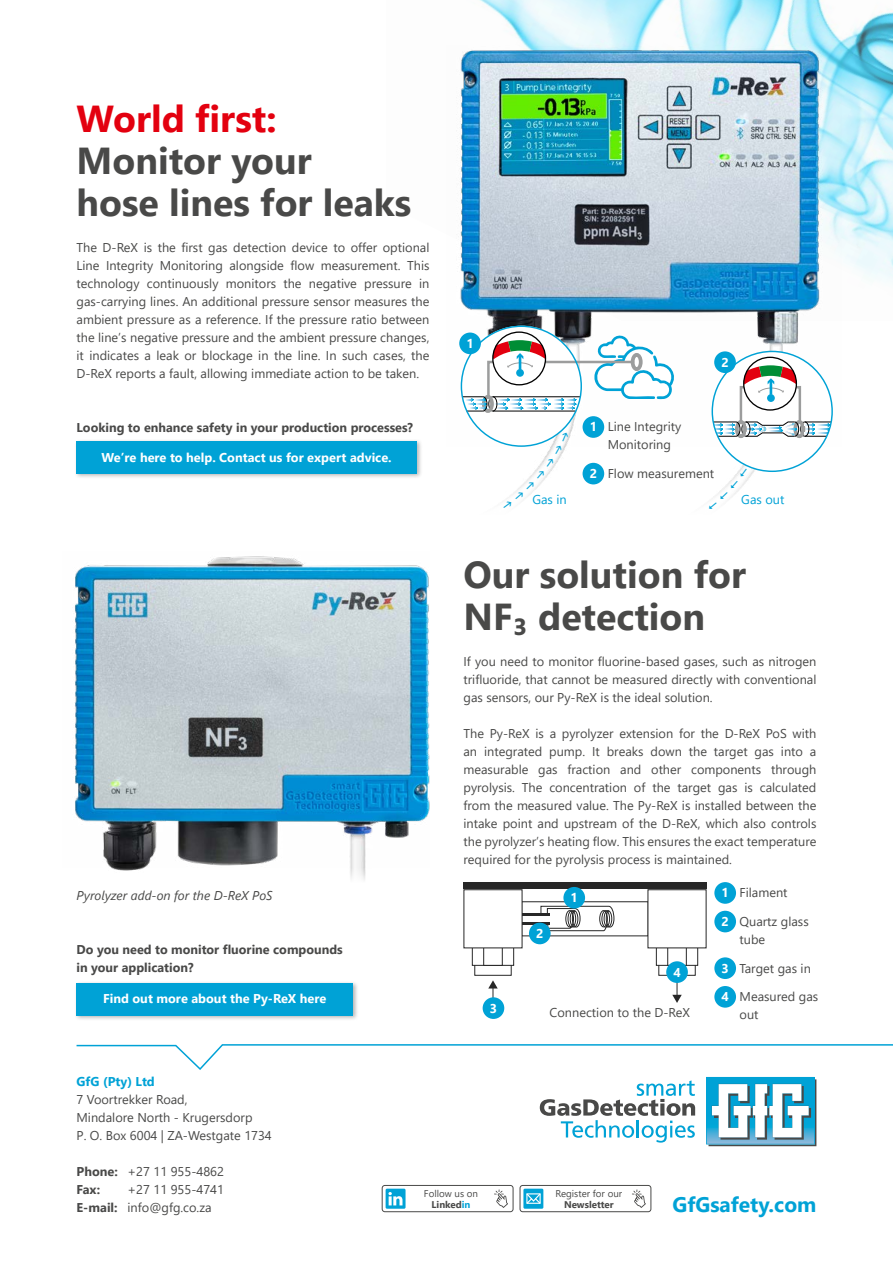
<style>
.page{position:relative;width:893px;height:1263px;background:#fff}
.page>*{position:absolute;margin:0;border:0;box-sizing:border-box;transform-origin:0 0}
.t1{font:700 37.5px/42px "Segoe UI";color:#494948}
.t2{font:700 37.5px "Segoe UI";color:#e3000f}
.t3{font:700 21px "Segoe UI";color:#00a2d6}
.t4{font:12.75px/18px "Segoe UI";color:#494948}
.t5{font:700 12.75px/18px "Segoe UI";color:#494948}
.t6{font:700 12.75px "Segoe UI";color:#fff}
.t7{font:italic 12.75px "Segoe UI";color:#494948}
.t8{font:12.75px "Segoe UI";color:#00a2d6}
.t9{font:700 12.75px "Segoe UI";color:#00a2d6}
.t10{font:9.75px/11.2px "Segoe UI";color:#494948;text-align:center}
.t11{font:700 9.75px "Segoe UI";color:#494948}
.s1{font-weight:700;color:#fff}
.s2{font-weight:700}
.s3{font-weight:700;color:#00a2d6}
</style>
<div class="page">
<svg style="left:76px;top:1044px;width:817px;height:26px"></svg>
<svg style="left:672px;top:982px;width:10px;height:21px"></svg>
<svg style="left:488px;top:980px;width:10px;height:17px"></svg>
<svg style="left:540px;top:905px;width:75px;height:27px"></svg>
<hr style="left:522px;top:913px;width:27px;height:2px;background:#000">
<hr style="left:522px;top:922px;width:27px;height:3px;background:#000">
<div style="left:463px;top:882px;width:244px;height:6px;background:#272727"></div>
<img style="left:75px;top:556px;width:354px;height:324px">
<div style="left:74px;top:980px;width:284px;height:41px;background:#000;opacity:.3"></div>
<div style="left:77px;top:983px;width:276px;height:32px;background:#00a2d6"></div>
<div style="left:714px;top:882px;width:22px;height:22px;background:#00a2d6;border-radius:50%"></div>
<div style="left:714px;top:911px;width:22px;height:21px;background:#00a2d6;border-radius:50%"></div>
<div style="left:714px;top:957px;width:22px;height:22px;background:#00a2d6;border-radius:50%"></div>
<div style="left:714px;top:986px;width:22px;height:22px;background:#00a2d6;border-radius:50%"></div>
<div style="left:563px;top:887px;width:22px;height:21px;background:#00a2d6;border-radius:50%"></div>
<div style="left:529px;top:923px;width:22px;height:21px;background:#00a2d6;border-radius:50%"></div>
<div style="left:483px;top:997px;width:21px;height:22px;background:#00a2d6;border-radius:50%"></div>
<div style="left:666px;top:961px;width:22px;height:22px;background:#00a2d6;border-radius:50%"></div>
<img style="left:479px;top:0;width:414px;height:280px">
<div style="left:74px;top:439px;width:348px;height:40px;background:#000;opacity:.3"></div>
<div style="left:77px;top:441px;width:340px;height:33px;background:#00a2d6"></div>
<img style="left:459px;top:46px;width:382px;height:439px">
<div style="left:461px;top:326px;width:121px;height:121px;background:#fff;border-radius:50%"></div>
<svg style="left:463px;top:333px;width:211px;height:82px"></svg>
<div style="left:583px;top:416px;width:21px;height:22px;background:#00a2d6;border-radius:50%"></div>
<div style="left:583px;top:463px;width:21px;height:21px;background:#00a2d6;border-radius:50%"></div>
<div style="left:459px;top:333px;width:22px;height:21px;background:#00a2d6;border-radius:50%"></div>
<svg style="left:706px;top:1077px;width:110px;height:69px"></svg>
<svg style="left:540px;top:1080px;width:155px;height:62px"></svg>
<div style="left:523px;top:1189px;width:20px;height:20px;background:#00a2d6"></div>
<svg style="left:632px;top:1189px;width:14px;height:19px"></svg>
<div style="left:520px;top:1185px;width:131px;height:27px;border:1px solid #494948;border-radius:3px"></div>
<svg style="left:526px;top:1193px;width:15px;height:11px"></svg>
<div style="left:382px;top:1185px;width:131px;height:27px;border:1px solid #494948;border-radius:3px"></div>
<svg style="left:494px;top:1189px;width:14px;height:19px"></svg>
<div style="left:386px;top:1189px;width:20px;height:20px;background:#00a2d6"></div>
<svg style="left:388px;top:1192px;width:14px;height:13px"></svg>
<svg style="left:502px;top:431px;width:67px;height:68px"></svg>
<svg style="left:708px;top:351px;width:124px;height:148px"></svg>
<h1 class="t2" style="left:77px;top:83px;width:202px">World first:</h1>
<h1 class="t1" style="left:77px;top:136px;width:336px">Monitor your<br>hose lines for leaks</h1>
<p class="t4" style="left:77px;top:237px;width:354px;text-align:justify">The D-ReX is the first gas detection device to offer optional Line Integrity Monitoring alongside flow measurement. This technology continuously monitors the negative pressure in gas-carrying lines. An additional pressure sensor measures the ambient pressure as a reference. If the pressure ratio between the line’s negative pressure and the ambient pressure changes, it indicates a leak or blockage in the line. In such cases, the D-ReX reports a fault, allowing immediate action to be taken.</p>
<p class="t5" style="left:77px;top:417px;width:338px">Looking to enhance safety in your production processes?</p>
<p class="t6" style="left:101px;top:445px;width:292px">We’re here to help. Contact us for expert advice.</p>
<p class="t7" style="left:77px;top:883px;width:197px">Pyrolyzer add-on for the D-ReX PoS</p>
<p class="t5" style="left:77px;top:939px;width:268px">Do you need to monitor fluorine compounds in your application?</p>
<p class="t6" style="left:103px;top:987px;width:225px">Find out more about the Py-ReX here</p>
<p class="t6" style="left:466px;top:331px;width:9px">1</p>
<p class="t6" style="left:721px;top:350px;width:9px">2</p>
<p class="t4" style="left:608px;top:417px;width:75px;text-indent:-18px"><span class="s1">1</span> Line Integrity<br>Monitoring</p>
<p class="t4" style="left:590px;top:463px;width:126px"><span class="s1">2</span> Flow measurement</p>
<p class="t8" style="left:532px;top:487px;width:36px">Gas in</p>
<p class="t8" style="left:741px;top:487px;width:45px">Gas out</p>
<h1 class="t1" style="left:463px;top:551px;width:284px">Our solution for<br>NF₃ detection</h1>
<p class="t4" style="left:463px;top:651px;width:354px;text-align:justify">If you need to monitor fluorine-based gases, such as nitrogen trifluoride, that cannot be measured directly with conventional gas sensors, our Py-ReX is the ideal solution.</p>
<p class="t4" style="left:463px;top:723px;width:354px;text-align:justify">The Py-ReX is a pyrolyzer extension for the D-ReX PoS with an integrated pump. It breaks down the target gas into a measurable gas fraction and other components through pyrolysis. The concentration of the target gas is calculated from the measured value. The Py-ReX is installed between the intake point and upstream of the D-ReX, which also controls the pyrolyzer’s heating flow. This ensures the exact temperature required for the pyrolysis process is maintained.</p>
<p class="t6" style="left:490px;top:996px;width:9px">3</p>
<p class="t6" style="left:536px;top:921px;width:9px">2</p>
<p class="t6" style="left:571px;top:886px;width:9px">1</p>
<p class="t6" style="left:673px;top:960px;width:9px">4</p>
<p class="t4" style="left:550px;top:1003px;width:142px">Connection to the D-ReX</p>
<p class="t4" style="left:721px;top:883px;width:68px"><span class="s1">1</span> Filament</p>
<p class="t4" style="left:739px;top:911px;width:71px;text-indent:-18px"><span class="s1">2</span> Quartz glass tube</p>
<p class="t4" style="left:721px;top:958px;width:91px"><span class="s1">3</span> Target gas in</p>
<p class="t4" style="left:739px;top:987px;width:80px;text-indent:-18px"><span class="s1">4</span> Measured gas out</p>
<p class="t9" style="left:77px;top:1069px;width:80px">GfG (Pty) Ltd</p>
<p class="t4" style="left:77px;top:1089px;width:197px">7 Voortrekker Road,<br>Mindalore North - Krugersdorp<br>P. O. Box 6004 | ZA-Westgate 1734</p>
<p class="t4" style="left:77px;top:1161px;width:149px"><span class="s2">Phone:</span> +27 11 955-4862<br><span class="s2">Fax:</span></p>
<p class="t4" style="left:77px;top:1179px;width:149px;text-indent:51px">+27 11 955-4741<br><span class="s2">E-mail:</span> info@gfg.co.za</p>
<p class="t10" style="left:555px;top:1186px;width:68px">Register for our</p>
<p class="t10" style="left:424px;top:1186px;width:56px">Follow us on<br><span class="s2">Linked</span><span class="s3">in</span></p>
<p class="t11" style="left:564px;top:1195px;width:51px">Newsletter</p>
<h2 class="t3" style="left:672px;top:1185px;width:146px">GfGsafety.com</h2>
</div>
